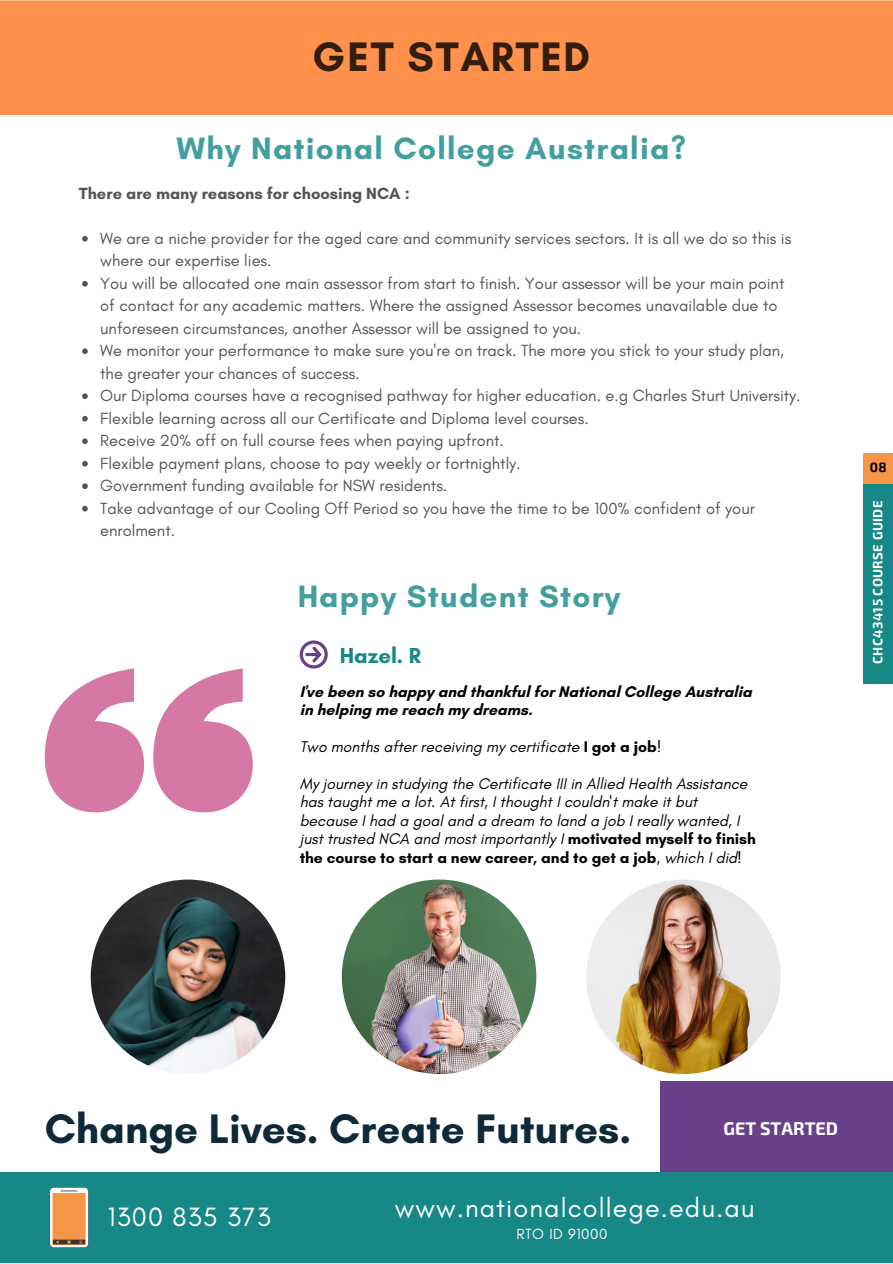
<style>
.page{position:relative;width:893px;height:1264px;background:#fff}
.page>*{position:absolute;margin:0;border:0;box-sizing:border-box;transform-origin:0 0}
.t1{font:700 42px "Glacial Indifference";color:#102938}
.t2{font:700 42px "Glacial Indifference";letter-spacing:.04em;color:#000}
.t3{font:700 31.5px "Glacial Indifference";letter-spacing:.04em;color:#158887}
.t4{font:27px "Glacial Indifference";letter-spacing:.04em;color:#fff}
.t5{font:700 22.05px "Glacial Indifference";color:#158887}
.t6{font:700 18px "Exo 2";color:#fff}
.t7{font:16.5px/22.5px "Glacial Indifference";color:#545454}
.t8{font:700 16.5px "Glacial Indifference";color:#545454}
.t9{font:italic 15.75px/18.5px "Glacial Indifference";color:#000}
.t10{font:700 15.75px/18.5px "Glacial Indifference";color:#000}
.t11{font:15px "Glacial Indifference";letter-spacing:.04em;color:#fff}
.t12{font:700 13.2px "Exo 2";letter-spacing:.03em;color:#fff}
.t13{font:700 13.2px "Exo 2";color:#000}
.s1{font-weight:700;font-style:normal}
</style>
<div class="page">
<svg style="left:45px;top:668px;width:208px;height:144px"></svg>
<div style="left:0;top:0;width:892px;height:115px;background:#ff914d"></div>
<div style="left:863px;top:453px;width:29px;height:31px;background:#f79646"></div>
<div style="left:863px;top:484px;width:29px;height:199px;background:#158887"></div>
<div style="left:659px;top:1080px;width:233px;height:95px;background:#69418b"></div>
<svg style="left:299px;top:640px;width:29px;height:28px"></svg>
<img style="left:91px;top:879px;width:194px;height:195px;border-radius:50%">
<img style="left:342px;top:879px;width:194px;height:194px;border-radius:50%">
<img style="left:586px;top:879px;width:194px;height:194px;border-radius:50%">
<svg style="left:82px;top:236px;width:6px;height:5px"></svg>
<svg style="left:82px;top:281px;width:6px;height:5px"></svg>
<svg style="left:82px;top:348px;width:6px;height:6px"></svg>
<svg style="left:82px;top:393px;width:6px;height:6px"></svg>
<svg style="left:82px;top:416px;width:6px;height:5px"></svg>
<svg style="left:82px;top:438px;width:6px;height:6px"></svg>
<svg style="left:82px;top:461px;width:6px;height:5px"></svg>
<svg style="left:82px;top:483px;width:6px;height:6px"></svg>
<svg style="left:82px;top:506px;width:6px;height:5px"></svg>
<div style="left:0;top:1172px;width:892px;height:89px;background:#158887"></div>
<svg style="left:49px;top:1187px;width:40px;height:61px"></svg>
<h1 class="t2" style="left:313px;top:32px;width:279px">GET STARTED</h1>
<h2 class="t3" style="left:176px;top:129px;width:511px">Why National College Australia?</h2>
<p class="t8" style="left:79px;top:183px;width:332px">There are many reasons for choosing NCA :</p>
<p class="t7" style="left:100px;top:227px;width:701px">We are a niche provider for the aged care and community services sectors. It is all we do so this is where our expertise lies.<br>You will be allocated one main assessor from start to finish. Your assessor will be your main point of contact for any academic matters. Where the assigned Assessor becomes unavailable due to unforeseen circumstances, another Assessor will be assigned to you.<br>We monitor your performance to make sure you're on track. The more you stick to your study plan, the greater your chances of success.<br>Our Diploma courses have a recognised pathway for higher education. e.g Charles Sturt University.<br>Flexible learning across all our Certificate and Diploma level courses.<br>Receive 20% off on full course fees when paying upfront.<br>Flexible payment plans, choose to pay weekly or fortnightly.<br>Government funding available for NSW residents.<br>Take advantage of our Cooling Off Period so you have the time to be 100% confident of your enrolment.</p>
<h2 class="t3" style="left:297px;top:577px;width:325px">Happy Student Story</h2>
<h3 class="t5" style="left:339px;top:642px;width:83px">Hazel. R</h3>
<p class="t10" style="left:299px;top:682px;width:453px">I've been so happy and thankful for National College Australia in helping me reach my dreams.</p>
<p class="t9" style="left:299px;top:737px;width:363px">Two months after receiving my certificate <span class="s1">I got a job</span>!</p>
<p class="t9" style="left:299px;top:774px;width:458px">My journey in studying the Certificate III in Allied Health Assistance has taught me a lot. At first, I thought I couldn't make it but because I had a goal and a dream to land a job I really wanted, I just trusted NCA and most importantly I <span class="s1">motivated myself to finish the course to start a new career, and to get a job</span>, which I did!</p>
<p class="t13" style="left:869px;top:459px;width:18px">08</p>
<p class="t12" style="left:869px;top:663px;width:164px;rotate:-90deg">CHC43415 COURSE GUIDE</p>
<h1 class="t1" style="left:45px;top:1102px;width:588px">Change Lives. Create Futures.</h1>
<p class="t6" style="left:723px;top:1116px;width:116px">GET STARTED</p>
<h3 class="t4" style="left:108px;top:1199px;width:164px">1300 835 373</h3>
<h3 class="t4" style="left:395px;top:1191px;width:361px">www.nationalcollege.edu.au</h3>
<h3 class="t4" style="left:301px;top:1201px;width:361px">www.nationalcollege.edu.au</h3>
<p class="t11" style="left:516px;top:1224px;width:93px">RTO ID 91000</p>
</div>
